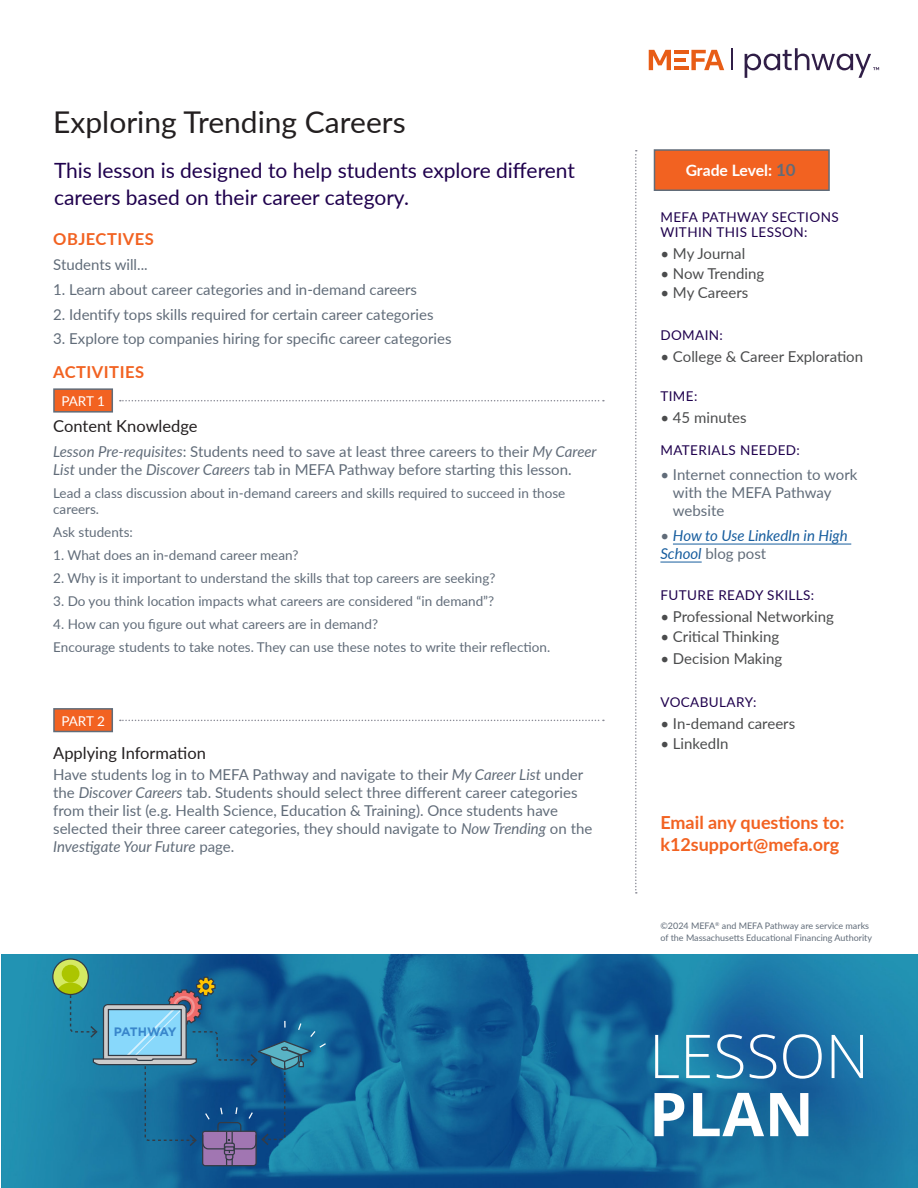
<style>
.page{position:relative;width:918px;height:1188px;background:#fff}
.page>*{position:absolute;margin:0;border:0;box-sizing:border-box;transform-origin:0 0}
.t1{font:300 60.45px "Open Sans";color:#fff}
.t2{font:700 60.45px "Open Sans";color:#fff}
.t3{font:30px "Lato";color:#231f20}
.t4{font:21px/27px "Lato";color:#1f014d}
.t5{font:700 18px "Lato";color:#f26221}
.t6{font:16.5px "Lato";color:#231f20}
.t7{font:700 16.5px "Lato";letter-spacing:.03em;color:#f26221}
.t8{font:700 15.75px "Lato";letter-spacing:-.005em;color:#fff}
.t9{font:15px/18px "Lato";color:#616c79}
.t10{font:15px "Lato";color:#4b4c4d}
.t11{font:italic 15px/18px "Lato";letter-spacing:-.005em;color:#175d9e}
.t12{font:13.5px/16.2px "Lato";color:#616c79}
.t13{font:13.5px/15px "Lato";letter-spacing:.03em;color:#1f014d}
.t14{font:13.5px "Lato";letter-spacing:-.025em;color:#fff}
.t15{font:700 12.15px "Gotham";letter-spacing:-.08em;color:#3986cb}
.t16{font:9px/12px "Lato";color:#616c79}
.s1{font-style:italic}
.s2{font-size:16.95px;color:#616c79}
.s3{font-style:normal;color:#616c79}
</style>
<div class="page">
<hr style="left:673px;top:544px;width:178px;height:1px;background:#175d9e">
<hr style="left:660px;top:562px;width:42px;height:1px;background:#175d9e">
<svg style="left:635px;top:150px;width:2px;height:744px"></svg>
<img style="left:1px;top:954px;width:917px;height:234px">
<svg style="left:53px;top:959px;width:35px;height:36px"></svg>
<div style="left:62px;top:965px;width:17px;height:17px;background:#acc500;border-radius:50%"></div>
<svg style="left:58px;top:982px;width:25px;height:13px"></svg>
<div style="left:52px;top:958px;width:37px;height:37px;border:1px solid #343b45;border-radius:50%"></div>
<svg style="left:69px;top:976px;width:258px;height:191px;background:#2c76a0"></svg>
<div style="left:654px;top:149px;width:176px;height:42px;background:#f26221;border:2px solid #616c79"></div>
<hr style="left:674px;top:50px;width:15px;height:3px;background:#e85d16">
<hr style="left:674px;top:58px;width:11px;height:4px;background:#e85d16">
<hr style="left:674px;top:67px;width:15px;height:3px;background:#e85d16">
<svg style="left:691px;top:50px;width:33px;height:20px"></svg>
<svg style="left:649px;top:50px;width:22px;height:20px"></svg>
<hr style="left:731px;top:48px;width:2px;height:22px;background:#301e47">
<svg style="left:745px;top:48px;width:134px;height:30px"></svg>
<svg style="left:120px;top:400px;width:484px;height:1px"></svg>
<div style="left:54px;top:389px;width:58px;height:23px;background:#f26221"></div>
<div style="left:53px;top:388px;width:60px;height:25px;border:2px solid #616c79"></div>
<svg style="left:120px;top:720px;width:484px;height:1px"></svg>
<div style="left:54px;top:709px;width:58px;height:23px;background:#f26221"></div>
<div style="left:53px;top:708px;width:60px;height:24px;border:2px solid #616c79"></div>
<p class="t3" style="left:53px;top:101px;width:354px">Exploring Trending Careers</p>
<p class="t4" style="left:54px;top:156px;width:523px">This lesson is designed to help students explore different careers based on their career category.</p>
<p class="t7" style="left:53px;top:227px;width:102px">OBJECTIVES</p>
<p class="t9" style="left:53px;top:255px;width:96px">Students will...</p>
<p class="t9" style="left:53px;top:280px;width:365px">1. Learn about career categories and in-demand careers</p>
<p class="t9" style="left:53px;top:304px;width:382px">2. Identify tops skills required for certain career categories</p>
<p class="t9" style="left:53px;top:329px;width:400px">3. Explore top companies hiring for specific career categories</p>
<p class="t7" style="left:53px;top:360px;width:92px">ACTIVITIES</p>
<p class="t14" style="left:61px;top:391px;width:45px">PART 1</p>
<p class="t6" style="left:53px;top:415px;width:146px">Content Knowledge</p>
<p class="t9" style="left:53px;top:442px;width:545px"><span class="s1">Lesson Pre-requisites</span>: Students need to save at least three careers to their <span class="s1">My Career<br>List</span> under the <span class="s1">Discover Careers</span> tab in MEFA Pathway before starting this lesson.</p>
<p class="t12" style="left:53px;top:485px;width:514px">Lead a class discussion about in-demand careers and skills required to succeed in those careers.</p>
<p class="t12" style="left:53px;top:524px;width:81px">Ask students:</p>
<p class="t12" style="left:53px;top:547px;width:247px">1. What does an in-demand career mean?</p>
<p class="t12" style="left:53px;top:570px;width:444px">2. Why is it important to understand the skills that top careers are seeking?</p>
<p class="t12" style="left:53px;top:593px;width:443px">3. Do you think location impacts what careers are considered “in demand”?</p>
<p class="t12" style="left:53px;top:615px;width:326px">4. How can you figure out what careers are in demand?</p>
<p class="t12" style="left:53px;top:638px;width:499px">Encourage students to take notes. They can use these notes to write their reflection.</p>
<p class="t14" style="left:61px;top:711px;width:45px">PART 2</p>
<p class="t6" style="left:53px;top:741px;width:154px">Applying Information</p>
<p class="t9" style="left:53px;top:764px;width:541px">Have students log in to MEFA Pathway and navigate to their <span class="s1">My Career List</span> under the <span class="s1">Discover Careers</span> tab. Students should select three different career categories from their list (e.g. Health Science, Education &amp; Training). Once students have selected their three career categories, they should navigate to <span class="s1">Now Trending</span> on the <span class="s1">Investigate Your Future</span> page.</p>
<p class="t15" style="left:114px;top:1024px;width:64px">PATHWAY</p>
<p class="t8" style="left:686px;top:159px;width:111px">Grade Level: <span class="s2">10</span></p>
<p class="t13" style="left:660px;top:209px;width:180px">MEFA PATHWAY SECTIONS<br>WITHIN THIS LESSON:</p>
<p class="t10" style="left:660px;top:242px;width:86px">• My Journal</p>
<p class="t10" style="left:660px;top:262px;width:105px">• Now Trending</p>
<p class="t10" style="left:660px;top:282px;width:89px">• My Careers</p>
<p class="t13" style="left:660px;top:327px;width:64px">DOMAIN:</p>
<p class="t10" style="left:660px;top:346px;width:204px">• College &amp; Career Exploration</p>
<p class="t13" style="left:660px;top:388px;width:39px">TIME:</p>
<p class="t10" style="left:660px;top:407px;width:88px">• 45 minutes</p>
<p class="t13" style="left:660px;top:442px;width:141px">MATERIALS NEEDED:</p>
<p class="t9" style="left:673px;top:465px;width:186px;text-indent:-13px">• Internet connection to work with the MEFA Pathway website</p>
<p class="t11" style="left:660px;top:525px;width:189px"><span class="s3">•</span> How to Use LinkedIn in High<br>School <span class="s3">blog post</span></p>
<p class="t13" style="left:660px;top:587px;width:155px">FUTURE READY SKILLS:</p>
<p class="t10" style="left:660px;top:605px;width:175px">• Professional Networking</p>
<p class="t10" style="left:660px;top:625px;width:120px">• Critical Thinking</p>
<p class="t10" style="left:660px;top:648px;width:123px">• Decision Making</p>
<p class="t13" style="left:660px;top:694px;width:97px">VOCABULARY:</p>
<p class="t10" style="left:660px;top:713px;width:136px">• In-demand careers</p>
<p class="t10" style="left:660px;top:733px;width:70px">• LinkedIn</p>
<p class="t5" style="left:660px;top:809px;width:186px">Email any questions to:</p>
<p class="t5" style="left:660px;top:831px;width:180px">k12support@mefa.org</p>
<p class="t16" style="left:660px;top:920px;width:213px">©2024 MEFA<sup>®</sup> and MEFA Pathway are service marks of the Massachusetts Educational Financing Authority</p>
<p class="t1" style="left:649px;top:1015px;width:221px">LESSON</p>
<p class="t2" style="left:649px;top:1072px;width:166px">PLAN</p>
</div>
